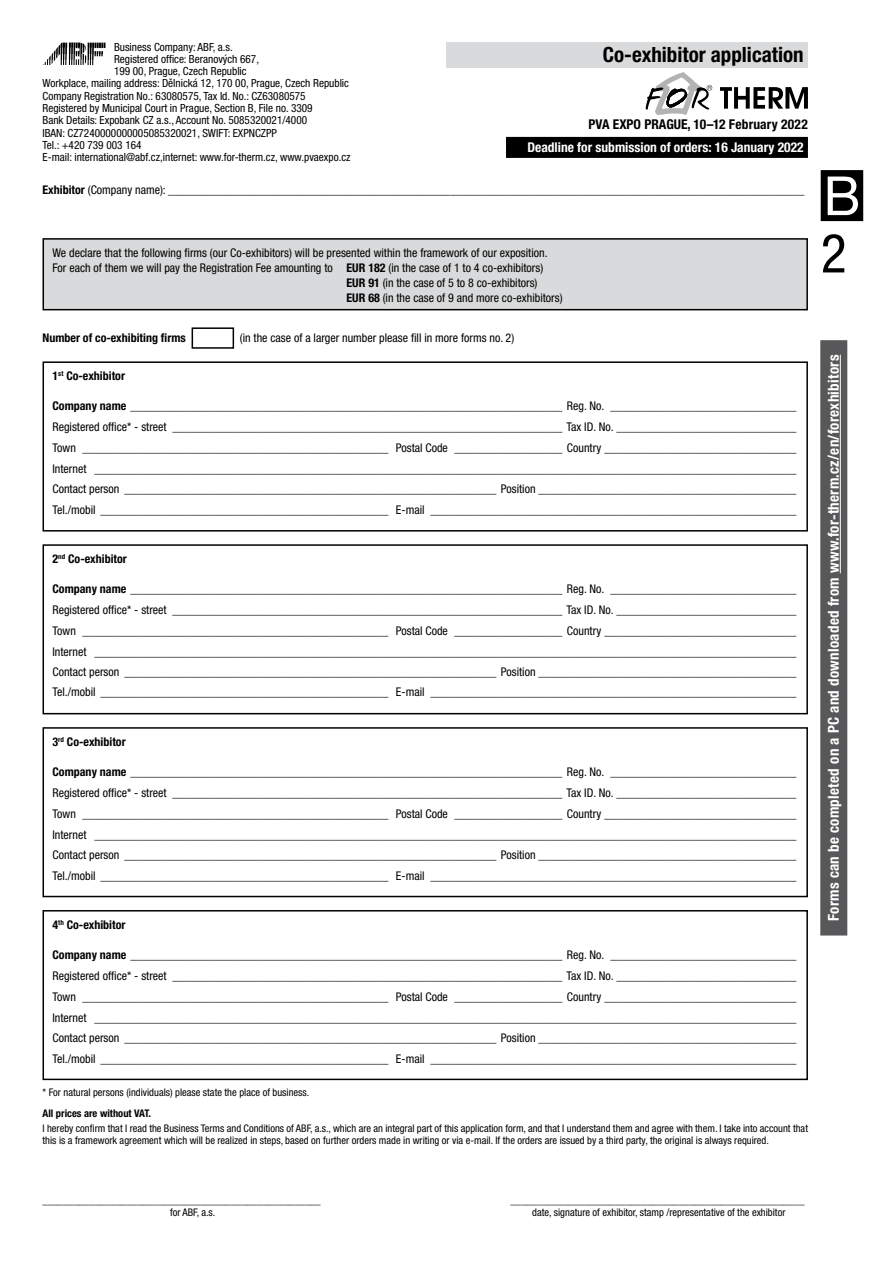
<style>
.page{position:relative;width:893px;height:1263px;background:#fff}
.page>*{position:absolute;margin:0;border:0;box-sizing:border-box;transform-origin:0 0}
.t1{font:54px "Helvetica Neue LT Pro";color:#fff}
.t2{font:condensed 54px "Helvetica Neue LT Pro";color:#000}
.t3{font:700 condensed 21px "Helvetica Neue LT Pro";color:#000}
.t4{font:700 condensed 15px "Helvetica Neue LT Pro";letter-spacing:.02em;color:#fff}
.t5{font:700 condensed 13.5px "Helvetica Neue LT Pro";color:#fff}
.t6{font:700 condensed 13.5px "Helvetica Neue LT Pro";color:#000}
.t7{font:condensed 12px/20.7px "Helvetica Neue LT Pro";color:#000;text-align:justify}
.t8{font:700 condensed 12px "Helvetica Neue LT Pro";color:#000}
.t9{font:condensed 11.25px "Helvetica Neue LT Pro";color:#000}
.t10{font:condensed 10.5px/12px "Helvetica Neue LT Pro";color:#000}
.t11{font:700 condensed 10.5px "Helvetica Neue LT Pro";color:#000}
.s1{font-weight:700}
</style>
<div class="page">
<div style="left:821px;top:170px;width:42px;height:51px;background:#000"></div>
<svg style="left:43px;top:42px;width:63px;height:23px"></svg>
<div style="left:820px;top:340px;width:27px;height:595px;background:#58585a"></div>
<hr style="left:840px;top:355px;width:1px;height:218px;background:#fff">
<div style="left:506px;top:137px;width:302px;height:21px;background:#000"></div>
<svg style="left:645px;top:72px;width:67px;height:43px"></svg>
<svg style="left:720px;top:87px;width:88px;height:22px"></svg>
<div style="left:446px;top:43px;width:362px;height:25px;background:#d9dadb"></div>
<div style="left:43px;top:239px;width:764px;height:71px;background:#d9dadb"></div>
<div style="left:43px;top:238px;width:765px;height:72px;border:2px solid #000"></div>
<div style="left:192px;top:327px;width:42px;height:22px;border:2px solid #000"></div>
<div style="left:43px;top:361px;width:765px;height:170px;border:2px solid #000"></div>
<div style="left:43px;top:544px;width:765px;height:170px;border:2px solid #000"></div>
<div style="left:43px;top:727px;width:765px;height:170px;border:2px solid #000"></div>
<div style="left:43px;top:910px;width:765px;height:170px;border:2px solid #000"></div>
<p class="t9" style="left:114px;top:40px;width:120px">Business Company: ABF, a.s.</p>
<p class="t9" style="left:114px;top:52px;width:147px">Registered office: Beranových 667,</p>
<p class="t9" style="left:114px;top:65px;width:134px">199 00, Prague, Czech Republic</p>
<p class="t9" style="left:43px;top:77px;width:308px">Workplace, mailing address: Dělnická 12, 170 00, Prague, Czech Republic</p>
<p class="t9" style="left:43px;top:89px;width:265px">Company Registration No.: 63080575, Tax Id. No.: CZ63080575</p>
<p class="t9" style="left:43px;top:102px;width:272px">Registered by Municipal Court in Prague, Section B, File no. 3309</p>
<p class="t9" style="left:43px;top:114px;width:266px">Bank Details: Expobank CZ a.s., Account No. 5085320021/4000</p>
<p class="t9" style="left:43px;top:126px;width:236px">IBAN: CZ7240000000005085320021, SWIFT: EXPNCZPP</p>
<p class="t9" style="left:43px;top:138px;width:101px">Tel.: +420 739 003 164</p>
<p class="t9" style="left:43px;top:151px;width:310px">E-mail: international@abf.cz,internet: www.for-therm.cz, www.pvaexpo.cz</p>
<h2 class="t3" style="left:603px;top:42px;width:202px">Co-exhibitor application</h2>
<p class="t6" style="left:589px;top:116px;width:221px">PVA EXPO PRAGUE, 10–12 February 2022</p>
<p class="t5" style="left:527px;top:139px;width:278px">Deadline for submission of orders: 16 January 2022</p>
<p class="t7" style="left:43px;top:179px;width:763px"><span class="s1">Exhibitor</span> (Company name): __________________________________________________________________________________________________________</p>
<p class="t7" style="left:53px;top:242px;width:496px">We declare that the following firms (our Co-exhibitors) will be presented within the framework of our exposition.</p>
<p class="t7" style="left:53px;top:257px;width:492px">For each of them we will pay the Registration Fee amounting to <span class="s1">EUR 182</span> (in the case of 1 to 4 co-exhibitors)</p>
<p class="t7" style="left:347px;top:272px;width:192px"><span class="s1">EUR 91</span> (in the case of 5 to 8 co-exhibitors)</p>
<p class="t7" style="left:347px;top:287px;width:218px"><span class="s1">EUR 68</span> (in the case of 9 and more co-exhibitors)</p>
<p class="t8" style="left:43px;top:331px;width:145px">Number of co-exhibiting firms</p>
<p class="t7" style="left:240px;top:328px;width:276px">(in the case of a larger number please fill in more forms no. 2)</p>
<p class="t8" style="left:53px;top:368px;width:74px">1<sup>st</sup> Co-exhibitor</p>
<p class="t7" style="left:53px;top:395px;width:746px"><span class="s1">Company name</span> ________________________________________________________________________ Reg. No. _______________________________ Registered office* - street _________________________________________________________________ Tax ID. No. ______________________________ Town ___________________________________________________ Postal Code __________________ Country ________________________________ Internet _____________________________________________________________________________________________________________________ Contact person ______________________________________________________________ Position ___________________________________________ Tel./mobil ________________________________________________ E-mail _____________________________________________________________</p>
<p class="t8" style="left:53px;top:551px;width:76px">2<sup>nd</sup> Co-exhibitor</p>
<p class="t7" style="left:53px;top:578px;width:745px"><span class="s1">Company name</span> ________________________________________________________________________ Reg. No. _______________________________ Registered office* - street _________________________________________________________________ Tax ID. No. ______________________________ Town ___________________________________________________ Postal Code __________________ Country ________________________________ Internet _____________________________________________________________________________________________________________________ Contact person ______________________________________________________________ Position ___________________________________________ Tel./mobil ________________________________________________ E-mail _____________________________________________________________</p>
<p class="t8" style="left:53px;top:734px;width:75px">3<sup>rd</sup> Co-exhibitor</p>
<p class="t7" style="left:53px;top:761px;width:746px"><span class="s1">Company name</span> ________________________________________________________________________ Reg. No. _______________________________ Registered office* - street _________________________________________________________________ Tax ID. No. ______________________________ Town ___________________________________________________ Postal Code __________________ Country ________________________________ Internet _____________________________________________________________________________________________________________________ Contact person ______________________________________________________________ Position ___________________________________________ Tel./mobil ________________________________________________ E-mail _____________________________________________________________</p>
<p class="t8" style="left:53px;top:917px;width:74px">4<sup>th</sup> Co-exhibitor</p>
<p class="t7" style="left:53px;top:944px;width:746px"><span class="s1">Company name</span> ________________________________________________________________________ Reg. No. _______________________________ Registered office* - street _________________________________________________________________ Tax ID. No. ______________________________ Town ___________________________________________________ Postal Code __________________ Country ________________________________ Internet _____________________________________________________________________________________________________________________ Contact person ______________________________________________________________ Position ___________________________________________ Tel./mobil ________________________________________________ E-mail _____________________________________________________________</p>
<p class="t10" style="left:43px;top:1086px;width:268px">* For natural persons (individuals) please state the place of business.</p>
<p class="t11" style="left:43px;top:1107px;width:110px">All prices are without VAT.</p>
<p class="t10" style="left:43px;top:1122px;width:767px">I hereby confirm that I read the Business Terms and Conditions of ABF, a.s., which are an integral part of this application form, and that I understand them and agree with them. I take into account that this is a framework agreement which will be realized in steps, based on further orders made in writing or via e-mail. If the orders are issued by a third party, the original is always required.</p>
<h1 class="t1" style="left:823px;top:164px;width:38px">B</h1>
<h1 class="t2" style="left:821px;top:222px;width:27px">2</h1>
<p class="t4" style="left:824px;top:921px;width:568px;rotate:-90deg">Forms can be completed on a PC and downloaded from www.for-therm.cz/en/forexhibitors</p>
<p class="t10" style="left:43px;top:1194px;width:280px">_____________________________________________________</p>
<p class="t10" style="left:511px;top:1194px;width:295px">________________________________________________________</p>
<p class="t10" style="left:170px;top:1206px;width:47px">for ABF, a.s.</p>
<p class="t10" style="left:532px;top:1206px;width:255px">date, signature of exhibitor, stamp /representative of the exhibitor</p>
</div>
